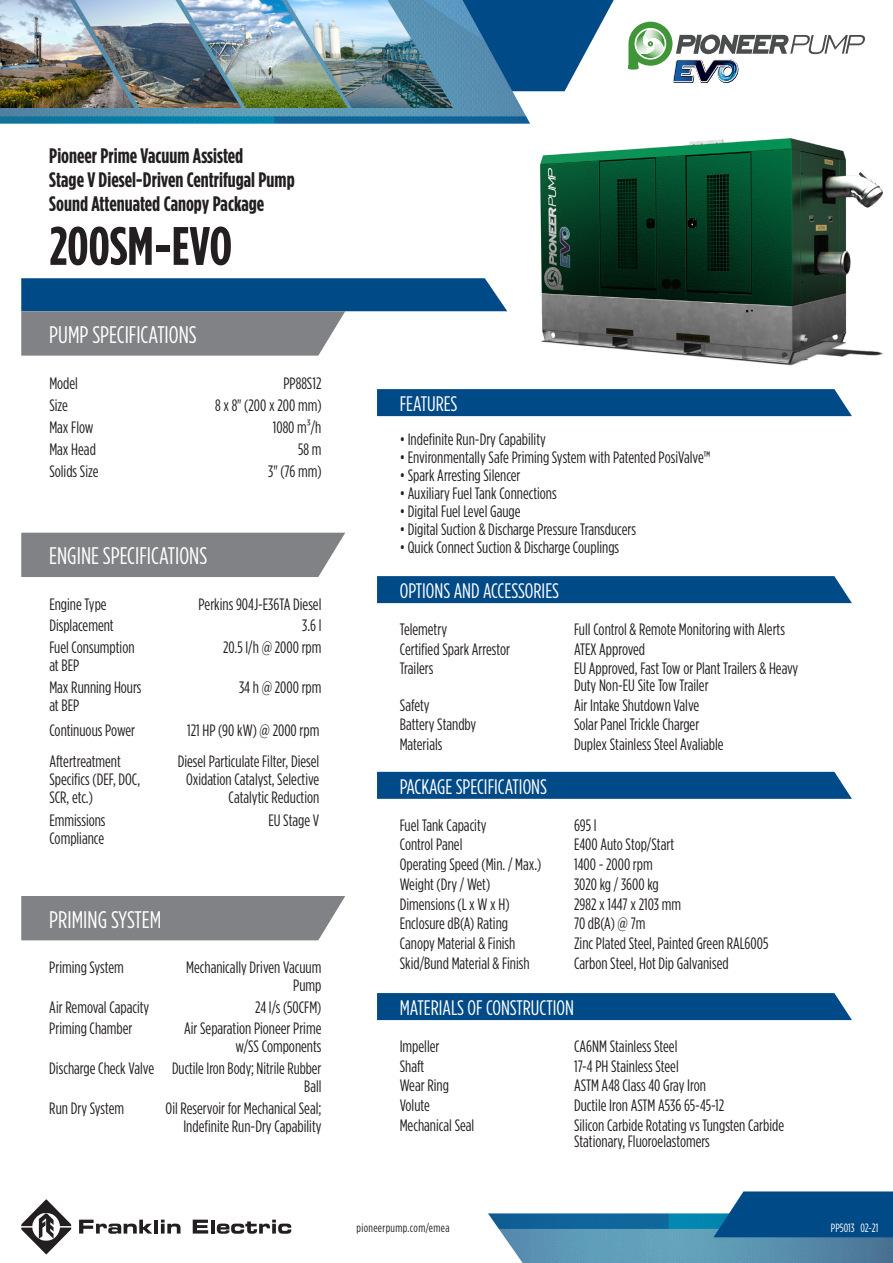
<style>
.page{position:relative;width:893px;height:1263px;background:#fff}
.page>*{position:absolute;margin:0;border:0;box-sizing:border-box;transform-origin:0 0}
.Product_Header{font:700 54px "Gotham Condensed";color:#231f20}
.t1{font:24px "Gotham Condensed";color:#fff}
.t2{font:700 21px/24px "Gotham Condensed";color:#231f20}
.t3{font:21px "Gotham Condensed";color:#fff}
.Table_Body{font:16.5px/18px "Gotham Condensed";color:#231f20}
.Description{font:16.5px "Gotham Condensed";color:#231f20}
.t4{font:12px "Gotham Condensed";letter-spacing:.03em;color:#231f20}
.t5{font:12px "Gotham Condensed";color:#fff}
</style>
<div class="page">
<div style="left:377px;top:389px;width:475px;height:27px;background:#004a87"></div>
<svg style="left:21px;top:278px;width:486px;height:78px"></svg>
<div style="left:21px;top:533px;width:324px;height:44px;background:#808285"></div>
<div style="left:21px;top:896px;width:324px;height:44px;background:#808285"></div>
<div style="left:377px;top:772px;width:475px;height:27px;background:#004a87"></div>
<div style="left:377px;top:993px;width:475px;height:27px;background:#004a87"></div>
<div style="left:377px;top:576px;width:475px;height:27px;background:#004a87"></div>
<svg style="left:530px;top:0;width:84px;height:91px"></svg>
<img style="left:0;top:0;width:530px;height:124px">
<img style="left:0;top:0;width:75px;height:108px">
<img style="left:348px;top:0;width:106px;height:108px">
<img style="left:75px;top:0;width:106px;height:108px">
<img style="left:181px;top:0;width:167px;height:108px">
<svg style="left:628px;top:22px;width:237px;height:61px"></svg>
<img style="left:488px;top:1213px;width:405px;height:50px">
<svg style="left:713px;top:1191px;width:180px;height:46px;background:#135890"></svg>
<svg style="left:79px;top:1219px;width:73px;height:15px"></svg>
<hr style="left:154px;top:1219px;width:4px;height:14px;background:#231f20">
<svg style="left:161px;top:1219px;width:19px;height:14px"></svg>
<svg style="left:193px;top:1219px;width:15px;height:14px"></svg>
<hr style="left:211px;top:1219px;width:4px;height:14px;background:#231f20">
<svg style="left:217px;top:1219px;width:74px;height:15px"></svg>
<svg style="left:21px;top:1199px;width:50px;height:55px"></svg>
<img style="left:539px;top:138px;width:345px;height:228px">
<p class="t2" style="left:49px;top:143px;width:247px">Pioneer Prime Vacuum Assisted<br>Stage V Diesel-Driven Centrifugal Pump<br>Sound Attenuated Canopy Package</p>
<p class="Product_Header" style="left:49px;top:214px;width:184px">200SM-EVO</p>
<h2 class="t1" style="left:49px;top:321px;width:149px">PUMP SPECIFICATIONS</h2>
<p class="Table_Body" style="left:49px;top:374px;width:30px">Model</p>
<p class="Table_Body" style="left:284px;top:374px;width:39px">PP88S12</p>
<p class="Table_Body" style="left:49px;top:396px;width:20px">Size</p>
<p class="Table_Body" style="left:215px;top:396px;width:108px">8 x 8" (200 x 200 mm)</p>
<p class="Table_Body" style="left:49px;top:418px;width:46px">Max Flow</p>
<p class="Table_Body" style="left:273px;top:418px;width:50px">1080 m³/h</p>
<p class="Table_Body" style="left:49px;top:440px;width:48px">Max Head</p>
<p class="Table_Body" style="left:298px;top:440px;width:25px">58 m</p>
<p class="Table_Body" style="left:49px;top:462px;width:51px">Solids Size</p>
<p class="Table_Body" style="left:268px;top:462px;width:55px">3" (76 mm)</p>
<h2 class="t1" style="left:49px;top:542px;width:160px">ENGINE SPECIFICATIONS</h2>
<p class="Table_Body" style="left:49px;top:595px;width:59px">Engine Type</p>
<p class="Table_Body" style="left:198px;top:595px;width:125px">Perkins 904J-E36TA Diesel</p>
<p class="Table_Body" style="left:49px;top:616px;width:66px">Displacement</p>
<p class="Table_Body" style="left:302px;top:616px;width:21px">3.6 l</p>
<p class="Table_Body" style="left:49px;top:638px;width:87px">Fuel Consumption at BEP</p>
<p class="Table_Body" style="left:223px;top:638px;width:100px">20.5 l/h @ 2000 rpm</p>
<p class="Table_Body" style="left:49px;top:678px;width:94px">Max Running Hours at BEP</p>
<p class="Table_Body" style="left:239px;top:678px;width:84px">34 h @ 2000 rpm</p>
<p class="Table_Body" style="left:49px;top:721px;width:87px">Continuous Power</p>
<p class="Table_Body" style="left:187px;top:721px;width:134px">121 HP (90 kW) @ 2000 rpm</p>
<p class="Table_Body" style="left:49px;top:752px;width:92px">Aftertreatment<br>Specifics (DEF, DOC,<br>SCR, etc.)</p>
<p class="Table_Body" style="left:178px;top:752px;width:143px;text-align:right">Diesel Particulate Filter, Diesel<br>Oxidation Catalyst, Selective<br>Catalytic Reduction</p>
<p class="Table_Body" style="left:49px;top:811px;width:58px">Emmissions<br>Compliance</p>
<p class="Table_Body" style="left:268px;top:811px;width:52px">EU Stage V</p>
<h2 class="t1" style="left:49px;top:906px;width:113px">PRIMING SYSTEM</h2>
<p class="Table_Body" style="left:49px;top:958px;width:76px">Priming System</p>
<p class="Table_Body" style="left:186px;top:958px;width:137px;text-align:right">Mechanically Driven Vacuum<br>Pump</p>
<p class="Table_Body" style="left:49px;top:998px;width:102px">Air Removal Capacity</p>
<p class="Table_Body" style="left:255px;top:998px;width:68px">24 l/s (50CFM)</p>
<p class="Table_Body" style="left:49px;top:1019px;width:85px">Priming Chamber</p>
<p class="Table_Body" style="left:184px;top:1019px;width:139px;text-align:right">Air Separation Pioneer Prime w/SS Components</p>
<p class="Table_Body" style="left:49px;top:1059px;width:106px">Discharge Check Valve</p>
<p class="Table_Body" style="left:172px;top:1059px;width:151px;text-align:right">Ductile Iron Body; Nitrile Rubber<br>Ball</p>
<p class="Table_Body" style="left:49px;top:1099px;width:76px">Run Dry System</p>
<p class="Table_Body" style="left:166px;top:1099px;width:157px;text-align:right">Oil Reservoir for Mechanical Seal;<br>Indefinite Run-Dry Capability</p>
<p class="t3" style="left:400px;top:392px;width:59px">FEATURES</p>
<p class="Description" style="left:400px;top:430px;width:148px">• Indefinite Run-Dry Capability</p>
<p class="Description" style="left:400px;top:448px;width:312px">• Environmentally Safe Priming System with Patented PosiValve™</p>
<p class="Description" style="left:400px;top:466px;width:122px">• Spark Arresting Silencer</p>
<p class="Description" style="left:400px;top:484px;width:158px">• Auxiliary Fuel Tank Connections</p>
<p class="Description" style="left:400px;top:502px;width:122px">• Digital Fuel Level Gauge</p>
<p class="Description" style="left:400px;top:520px;width:238px">• Digital Suction &amp; Discharge Pressure Transducers</p>
<p class="Description" style="left:400px;top:538px;width:221px">• Quick Connect Suction &amp; Discharge Couplings</p>
<p class="t3" style="left:400px;top:579px;width:161px">OPTIONS AND ACCESSORIES</p>
<p class="Table_Body" style="left:400px;top:620px;width:49px">Telemetry</p>
<p class="Table_Body" style="left:574px;top:620px;width:212px">Full Control &amp; Remote Monitoring with Alerts</p>
<p class="Table_Body" style="left:400px;top:640px;width:112px">Certified Spark Arrestor</p>
<p class="Table_Body" style="left:574px;top:640px;width:73px">ATEX Approved</p>
<p class="Table_Body" style="left:400px;top:659px;width:35px">Trailers</p>
<p class="Table_Body" style="left:574px;top:660px;width:226px;line-height:16.5px">EU Approved, Fast Tow or Plant Trailers &amp; Heavy<br>Duty Non-EU Site Tow Trailer</p>
<p class="Table_Body" style="left:400px;top:696px;width:31px">Safety</p>
<p class="Table_Body" style="left:574px;top:696px;width:127px">Air Intake Shutdown Valve</p>
<p class="Table_Body" style="left:400px;top:715px;width:78px">Battery Standby</p>
<p class="Table_Body" style="left:574px;top:715px;width:127px">Solar Panel Trickle Charger</p>
<p class="Table_Body" style="left:400px;top:735px;width:44px">Materials</p>
<p class="Table_Body" style="left:574px;top:735px;width:151px">Duplex Stainless Steel Avaliable</p>
<p class="t3" style="left:400px;top:774px;width:149px">PACKAGE SPECIFICATIONS</p>
<p class="Table_Body" style="left:400px;top:816px;width:88px">Fuel Tank Capacity</p>
<p class="Table_Body" style="left:574px;top:816px;width:24px">695 l</p>
<p class="Table_Body" style="left:400px;top:835px;width:64px">Control Panel</p>
<p class="Table_Body" style="left:574px;top:835px;width:102px">E400 Auto Stop/Start</p>
<p class="Table_Body" style="left:400px;top:855px;width:143px">Operating Speed (Min. / Max.)</p>
<p class="Table_Body" style="left:574px;top:855px;width:80px">1400 - 2000 rpm</p>
<p class="Table_Body" style="left:400px;top:875px;width:92px">Weight (Dry / Wet)</p>
<p class="Table_Body" style="left:574px;top:875px;width:86px">3020 kg / 3600 kg</p>
<p class="Table_Body" style="left:400px;top:894px;width:111px">Dimensions (L x W x H)</p>
<p class="Table_Body" style="left:574px;top:894px;width:109px">2982 x 1447 x 2103 mm</p>
<p class="Table_Body" style="left:400px;top:914px;width:110px">Enclosure dB(A) Rating</p>
<p class="Table_Body" style="left:574px;top:914px;width:73px">70 dB(A) @ 7m</p>
<p class="Table_Body" style="left:400px;top:934px;width:117px">Canopy Material &amp; Finish</p>
<p class="Table_Body" style="left:574px;top:934px;width:196px">Zinc Plated Steel, Painted Green RAL6005</p>
<p class="Table_Body" style="left:400px;top:954px;width:131px">Skid/Bund Material &amp; Finish</p>
<p class="Table_Body" style="left:574px;top:954px;width:156px">Carbon Steel, Hot Dip Galvanised</p>
<p class="t3" style="left:400px;top:996px;width:176px">MATERIALS OF CONSTRUCTION</p>
<p class="Table_Body" style="left:400px;top:1037px;width:41px">Impeller</p>
<p class="Table_Body" style="left:574px;top:1037px;width:105px">CA6NM Stainless Steel</p>
<p class="Table_Body" style="left:400px;top:1057px;width:26px">Shaft</p>
<p class="Table_Body" style="left:574px;top:1057px;width:106px">17-4 PH Stainless Steel</p>
<p class="Table_Body" style="left:400px;top:1076px;width:51px">Wear Ring</p>
<p class="Table_Body" style="left:574px;top:1076px;width:133px">ASTM A48 Class 40 Gray Iron</p>
<p class="Table_Body" style="left:400px;top:1096px;width:32px">Volute</p>
<p class="Table_Body" style="left:574px;top:1096px;width:152px">Ductile Iron ASTM A536 65-45-12</p>
<p class="Table_Body" style="left:400px;top:1116px;width:76px">Mechanical Seal</p>
<p class="Table_Body" style="left:574px;top:1116px;width:212px;line-height:16.5px">Silicon Carbide Rotating vs Tungsten Carbide<br>Stationary, Fluoroelastomers</p>
<p class="t4" style="left:356px;top:1220px;width:94px">pioneerpump.com/emea</p>
<p class="t5" style="left:831px;top:1220px;width:49px">PP5013 02-21</p>
</div>
